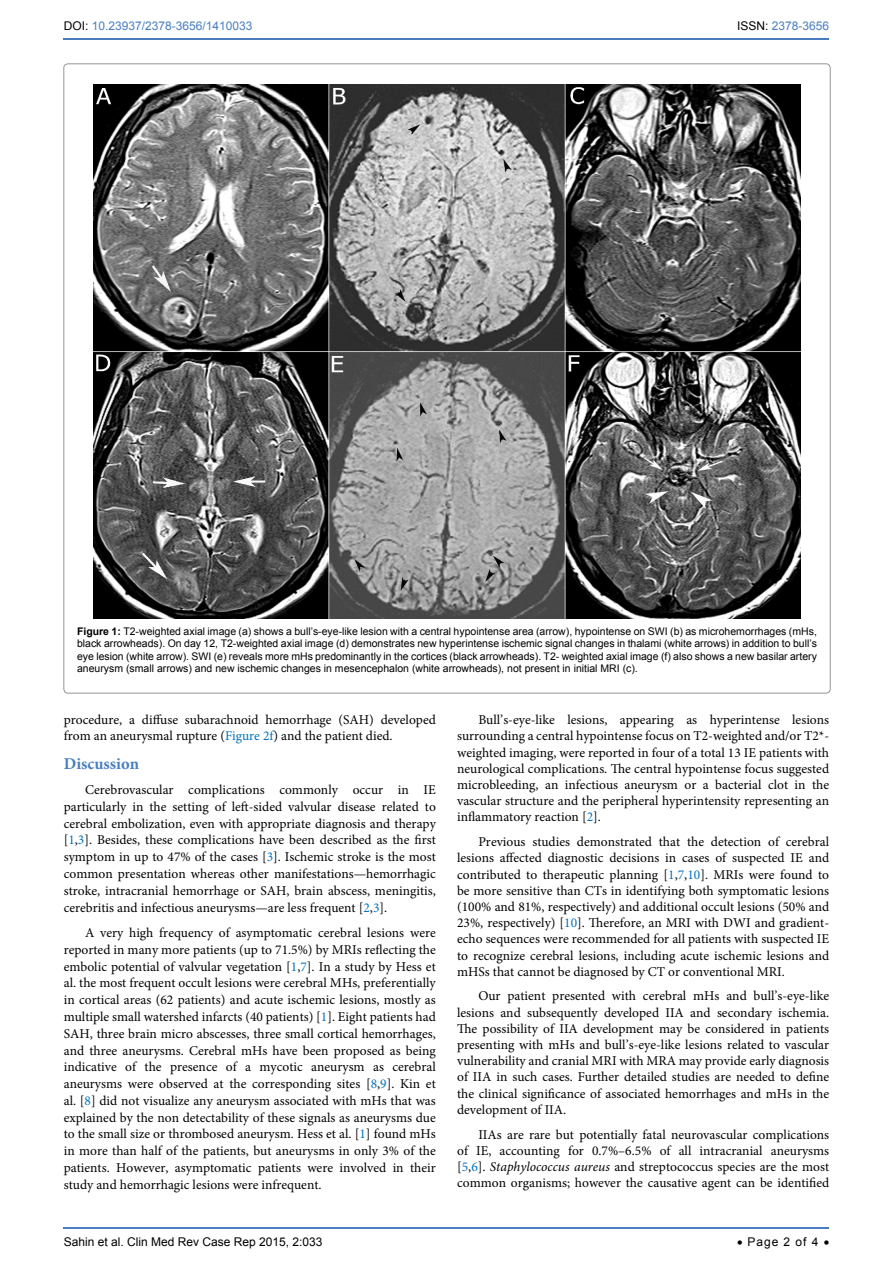
<style>
.page{position:relative;width:893px;height:1263px;background:#fff}
.page>*{position:absolute;margin:0;border:0;box-sizing:border-box;transform-origin:0 0}
.t1{font:700 16.5px "Minion Pro";color:#487ec0}
.t2{font:13.5px/16.2px "Minion Pro";color:#000;text-align:justify}
.t3{font:12px "Arial";color:#000}
.t4{font:12px "Arial";color:#487ec0}
.t5{font:10.5px/12.6px "Arial";color:#000;text-align:justify}
.s1{color:#000}
.s2{font-weight:700}
.s3{color:#0072bc}
.s4{font-style:italic}
</style>
<div class="page">
<hr style="left:64px;top:1227px;width:765px;height:2px;background:#487ec0">
<hr style="left:64px;top:38px;width:765px;height:2px;background:#487ec0">
<img style="left:94px;top:85px;width:706px;height:533px">
<p class="t4" style="left:64px;top:18px;width:190px"><span class="s1">DOI:</span> 10.23937/2378-3656/1410033</p>
<p class="t4" style="left:737px;top:18px;width:94px"><span class="s1">ISSN:</span> 2378-3656</p>
<p class="t5" style="left:77px;top:625px;width:741px"><span class="s2">Figure 1:</span> T2-weighted axial image (a) shows a bull’s-eye-like lesion with a central hypointense area (arrow), hypointense on SWI (b) as microhemorrhages (mHs, black arrowheads). On day 12, T2-weighted axial image (d) demonstrates new hyperintense ischemic signal changes in thalami (white arrows) in addition to bull’s eye lesion (white arrow). SWI (e) reveals more mHs predominantly in the cortices (black arrowheads). T2- weighted axial image (f) also shows a new basilar artery aneurysm (small arrows) and new ischemic changes in mesencephalon (white arrowheads), not present in initial MRI (c).</p>
<p class="t2" style="left:64px;top:712px;width:374px">procedure, a diffuse subarachnoid hemorrhage (SAH) developed from an aneurysmal rupture (<span class="s3">Figure 2f</span>) and the patient died.</p>
<p class="t1" style="left:64px;top:752px;width:77px">Discussion</p>
<p class="t2" style="left:64px;top:781px;width:374px;line-height:16.8px;text-indent:21px">Cerebrovascular complications commonly occur in IE particularly in the setting of left-sided valvular disease related to cerebral embolization, even with appropriate diagnosis and therapy [<span class="s3">1</span>,<span class="s3">3</span>]. Besides, these complications have been described as the first symptom in up to 47% of the cases [<span class="s3">3</span>]. Ischemic stroke is the most common presentation whereas other manifestations—hemorrhagic stroke, intracranial hemorrhage or SAH, brain abscess, meningitis, cerebritis and infectious aneurysms—are less frequent [<span class="s3">2</span>,<span class="s3">3</span>].</p>
<p class="t2" style="left:64px;top:924px;width:374px;line-height:16.8px;text-indent:21px">A very high frequency of asymptomatic cerebral lesions were reported in many more patients (up to 71.5%) by MRIs reflecting the embolic potential of valvular vegetation [<span class="s3">1</span>,<span class="s3">7</span>]. In a study by Hess et al. the most frequent occult lesions were cerebral MHs, preferentially in cortical areas (62 patients) and acute ischemic lesions, mostly as multiple small watershed infarcts (40 patients) [<span class="s3">1</span>]. Eight patients had SAH, three brain micro abscesses, three small cortical hemorrhages, and three aneurysms. Cerebral mHs have been proposed as being indicative of the presence of a mycotic aneurysm as cerebral aneurysms were observed at the corresponding sites [<span class="s3">8</span>,<span class="s3">9</span>]. Kin et al. [<span class="s3">8</span>] did not visualize any aneurysm associated with mHs that was explained by the non detectability of these signals as aneurysms due to the small size or thrombosed aneurysm. Hess et al. [<span class="s3">1</span>] found mHs in more than half of the patients, but aneurysms in only 3% of the patients. However, asymptomatic patients were involved in their study and hemorrhagic lesions were infrequent.</p>
<p class="t2" style="left:457px;top:712px;width:374px;text-indent:21px">Bull’s-eye-like lesions, appearing as hyperintense lesions surrounding a central hypointense focus on T2-weighted and/or T2*- weighted imaging, were reported in four of a total 13 IE patients with neurological complications. The central hypointense focus suggested microbleeding, an infectious aneurysm or a bacterial clot in the vascular structure and the peripheral hyperintensity representing an inflammatory reaction [<span class="s3">2</span>].</p>
<p class="t2" style="left:457px;top:834px;width:374px;text-indent:21px">Previous studies demonstrated that the detection of cerebral lesions affected diagnostic decisions in cases of suspected IE and contributed to therapeutic planning [<span class="s3">1</span>,<span class="s3">7</span>,<span class="s3">10</span>]. MRIs were found to be more sensitive than CTs in identifying both symptomatic lesions (100% and 81%, respectively) and additional occult lesions (50% and 23%, respectively) [<span class="s3">10</span>]. Therefore, an MRI with DWI and gradient&shy;echo sequences were recommended for all patients with suspected IE to recognize cerebral lesions, including acute ischemic lesions and mHSs that cannot be diagnosed by CT or conventional MRI.</p>
<p class="t2" style="left:457px;top:988px;width:374px;text-indent:21px">Our patient presented with cerebral mHs and bull’s-eye-like lesions and subsequently developed IIA and secondary ischemia.<br>The possibility of IIA development may be considered in patients presenting with mHs and bull’s-eye-like lesions related to vascular vulnerability and cranial MRI with MRA may provide early diagnosis of IIA in such cases. Further detailed studies are needed to define the clinical significance of associated hemorrhages and mHs in the development of IIA.</p>
<p class="t2" style="left:457px;top:1126px;width:374px;text-indent:21px">IIAs are rare but potentially fatal neurovascular complications of IE, accounting for 0.7%–6.5% of all intracranial aneurysms [<span class="s3">5</span>,<span class="s3">6</span>]. <span class="s4">Staphylococcus aureus</span> and streptococcus species are the most common organisms; however the causative agent can be identified</p>
<p class="t3" style="left:64px;top:1234px;width:260px">Sahin et al. Clin Med Rev Case Rep 2015, 2:033</p>
<p class="t3" style="left:737px;top:1234px;width:94px">• Page 2 of 4 •</p>
</div>
